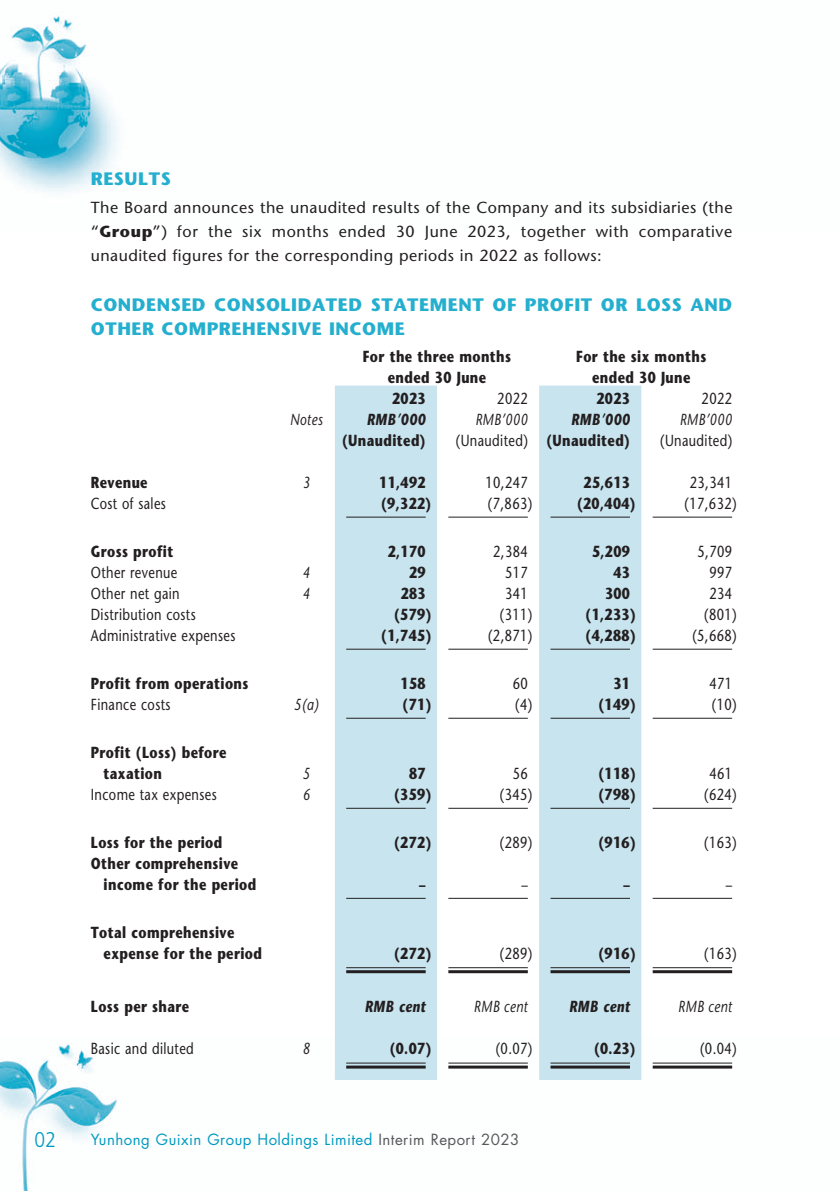
<style>
.page{position:relative;width:840px;height:1191px;background:#fff}
.page>*{position:absolute;margin:0;border:0;box-sizing:border-box;transform-origin:0 0}
.t1{font:300 21.4px "Frutiger LT Std";color:#0099bf;scale:.9 1}
.t2{font:700 18px/24px "Stone Sans Std";letter-spacing:.03em;color:#24afcf}
.t3{font:700 16px/21px "Stone Sans Std";letter-spacing:.03em;color:#231f20;scale:.8 1}
.t4{font:500 16px "Stone Sans Std";letter-spacing:.03em;color:#231f20;scale:.8 1}
.t5{font:500 16px/24px "Stone Sans Std";letter-spacing:.03em;color:#231f20;text-align:justify}
.t6{font:italic 500 16px "Stone Sans Std";letter-spacing:.03em;color:#231f20;scale:.8 1}
.t7{font:italic 700 16px "Stone Sans Std";letter-spacing:.03em;color:#231f20;scale:.8 1}
.t8{font:15px "Futura Std";letter-spacing:.03em;color:#0099bf}
.s1{font-weight:700}
.s2{color:#57585a}
</style>
<div class="page">
<img style="left:0;top:1037px;width:733px;height:154px">
<img style="left:0;top:11px;width:118px;height:181px">
<svg style="left:334px;top:385px;width:307px;height:695px;fill:#c7e4ef"></svg>
<hr style="left:346px;top:516px;width:79px;height:1px;background:#231f20">
<hr style="left:448px;top:516px;width:79px;height:1px;background:#231f20">
<hr style="left:550px;top:516px;width:79px;height:1px;background:#231f20">
<hr style="left:652px;top:516px;width:79px;height:1px;background:#231f20">
<hr style="left:346px;top:648px;width:79px;height:1px;background:#231f20">
<hr style="left:448px;top:648px;width:79px;height:1px;background:#231f20">
<hr style="left:550px;top:648px;width:79px;height:1px;background:#231f20">
<hr style="left:652px;top:648px;width:79px;height:1px;background:#231f20">
<hr style="left:346px;top:717px;width:79px;height:1px;background:#231f20">
<hr style="left:448px;top:717px;width:79px;height:1px;background:#231f20">
<hr style="left:550px;top:717px;width:79px;height:1px;background:#231f20">
<hr style="left:652px;top:717px;width:79px;height:1px;background:#231f20">
<hr style="left:346px;top:807px;width:79px;height:1px;background:#231f20">
<hr style="left:448px;top:807px;width:79px;height:1px;background:#231f20">
<hr style="left:550px;top:807px;width:79px;height:1px;background:#231f20">
<hr style="left:652px;top:807px;width:79px;height:1px;background:#231f20">
<hr style="left:346px;top:898px;width:79px;height:1px;background:#231f20">
<hr style="left:448px;top:898px;width:79px;height:1px;background:#231f20">
<hr style="left:550px;top:898px;width:79px;height:1px;background:#231f20">
<hr style="left:652px;top:898px;width:79px;height:1px;background:#231f20">
<hr style="left:346px;top:967px;width:79px;height:1px;background:#231f20">
<hr style="left:346px;top:970px;width:79px;height:3px;background:#231f20">
<hr style="left:448px;top:967px;width:79px;height:1px;background:#231f20">
<hr style="left:448px;top:970px;width:79px;height:3px;background:#231f20">
<hr style="left:550px;top:967px;width:79px;height:1px;background:#231f20">
<hr style="left:550px;top:970px;width:79px;height:3px;background:#231f20">
<hr style="left:652px;top:967px;width:79px;height:1px;background:#231f20">
<hr style="left:652px;top:970px;width:79px;height:3px;background:#231f20">
<hr style="left:346px;top:1062px;width:79px;height:1px;background:#231f20">
<hr style="left:346px;top:1065px;width:79px;height:3px;background:#231f20">
<hr style="left:448px;top:1062px;width:79px;height:1px;background:#231f20">
<hr style="left:448px;top:1065px;width:79px;height:3px;background:#231f20">
<hr style="left:550px;top:1062px;width:79px;height:1px;background:#231f20">
<hr style="left:550px;top:1065px;width:79px;height:3px;background:#231f20">
<hr style="left:652px;top:1062px;width:79px;height:1px;background:#231f20">
<hr style="left:652px;top:1065px;width:79px;height:3px;background:#231f20">
<p class="t2" style="left:91px;top:167px;width:81px">RESULTS</p>
<p class="t5" style="left:91px;top:195px;width:643px">The Board announces the unaudited results of the Company and its subsidiaries (the “<span class="s1">Group</span>”) for the six months ended 30 June 2023, together with comparative unaudited figures for the corresponding periods in 2022 as follows:</p>
<p class="t2" style="left:91px;top:292px;width:642px">CONDENSED CONSOLIDATED STATEMENT OF PROFIT OR LOSS AND<br>OTHER COMPREHENSIVE INCOME</p>
<p class="t3" style="left:363px;top:346px;width:187px;text-align:center">For the three months ended 30 June</p>
<p class="t3" style="left:576px;top:346px;width:164px;text-align:center">For the six months ended 30 June</p>
<p class="t3" style="left:392px;top:388px;width:43px">2023</p>
<p class="t4" style="left:497px;top:389px;width:40px">2022</p>
<p class="t3" style="left:596px;top:388px;width:43px">2023</p>
<p class="t4" style="left:701px;top:389px;width:40px">2022</p>
<p class="t6" style="left:290px;top:410px;width:42px">Notes</p>
<p class="t7" style="left:366px;top:409px;width:75px">RMB’000</p>
<p class="t6" style="left:475px;top:410px;width:67px">RMB’000</p>
<p class="t7" style="left:570px;top:409px;width:75px">RMB’000</p>
<p class="t6" style="left:679px;top:410px;width:67px">RMB’000</p>
<p class="t3" style="left:342px;top:430px;width:106px">(Unaudited)</p>
<p class="t4" style="left:455px;top:431px;width:219px">(Unaudited) <span class="s1">(Unaudited)</span></p>
<p class="t4" style="left:659px;top:431px;width:91px">(Unaudited)</p>
<p class="t3" style="left:91px;top:472px;width:72px">Revenue</p>
<p class="t6" style="left:302px;top:473px;width:11px">3</p>
<p class="t3" style="left:379px;top:472px;width:59px">11,492</p>
<p class="t4" style="left:485px;top:473px;width:54px">10,247</p>
<p class="t3" style="left:583px;top:472px;width:59px">25,613</p>
<p class="t4" style="left:689px;top:473px;width:54px">23,341</p>
<p class="t4" style="left:91px;top:494px;width:95px">Cost of sales</p>
<p class="t3" style="left:381px;top:493px;width:64px">(9,322)</p>
<p class="t4" style="left:487px;top:494px;width:57px">(7,863)</p>
<p class="t3" style="left:576px;top:493px;width:75px">(20,404)</p>
<p class="t4" style="left:684px;top:494px;width:67px">(17,632)</p>
<p class="t3" style="left:91px;top:541px;width:105px">Gross profit</p>
<p class="t3" style="left:387px;top:541px;width:49px">2,170</p>
<p class="t4" style="left:493px;top:542px;width:45px">2,384</p>
<p class="t3" style="left:591px;top:541px;width:49px">5,209</p>
<p class="t4" style="left:697px;top:542px;width:45px">5,709</p>
<p class="t4" style="left:91px;top:563px;width:110px">Other revenue</p>
<p class="t6" style="left:302px;top:563px;width:11px">4</p>
<p class="t3" style="left:409px;top:562px;width:22px">29</p>
<p class="t4" style="left:504px;top:563px;width:30px">517</p>
<p class="t3" style="left:613px;top:562px;width:22px">43</p>
<p class="t4" style="left:709px;top:563px;width:30px">997</p>
<p class="t4" style="left:91px;top:584px;width:113px">Other net gain</p>
<p class="t6" style="left:302px;top:584px;width:11px">4</p>
<p class="t3" style="left:400px;top:583px;width:33px">283</p>
<p class="t4" style="left:504px;top:584px;width:30px">341</p>
<p class="t3" style="left:604px;top:583px;width:33px">300</p>
<p class="t4" style="left:709px;top:584px;width:30px">234</p>
<p class="t4" style="left:91px;top:605px;width:132px">Distribution costs</p>
<p class="t3" style="left:394px;top:604px;width:48px">(579)</p>
<p class="t4" style="left:499px;top:605px;width:42px">(311)</p>
<p class="t3" style="left:585px;top:604px;width:64px">(1,233)</p>
<p class="t4" style="left:703px;top:605px;width:42px">(801)</p>
<p class="t4" style="left:91px;top:626px;width:182px">Administrative expenses</p>
<p class="t3" style="left:381px;top:625px;width:64px">(1,745)</p>
<p class="t4" style="left:488px;top:626px;width:57px">(2,871)</p>
<p class="t3" style="left:585px;top:625px;width:64px">(4,288)</p>
<p class="t4" style="left:692px;top:626px;width:57px">(5,668)</p>
<p class="t3" style="left:91px;top:673px;width:198px">Profit from operations</p>
<p class="t3" style="left:400px;top:673px;width:33px">158</p>
<p class="t4" style="left:512px;top:674px;width:20px">60</p>
<p class="t3" style="left:613px;top:673px;width:22px">31</p>
<p class="t4" style="left:709px;top:674px;width:30px">471</p>
<p class="t4" style="left:91px;top:695px;width:101px">Finance costs</p>
<p class="t6" style="left:294px;top:695px;width:32px">5(a)</p>
<p class="t3" style="left:402px;top:694px;width:37px">(71)</p>
<p class="t4" style="left:515px;top:695px;width:23px">(4)</p>
<p class="t3" style="left:598px;top:694px;width:48px">(149)</p>
<p class="t4" style="left:711px;top:695px;width:33px">(10)</p>
<p class="t3" style="left:104px;top:742px;width:155px;text-indent:-13px">Profit (Loss) before taxation</p>
<p class="t6" style="left:302px;top:764px;width:11px">5</p>
<p class="t3" style="left:409px;top:763px;width:22px">87</p>
<p class="t4" style="left:512px;top:764px;width:20px">56</p>
<p class="t3" style="left:598px;top:763px;width:48px">(118)</p>
<p class="t4" style="left:709px;top:764px;width:30px">461</p>
<p class="t4" style="left:91px;top:785px;width:159px">Income tax expenses</p>
<p class="t6" style="left:302px;top:785px;width:11px">6</p>
<p class="t3" style="left:394px;top:784px;width:48px">(359)</p>
<p class="t4" style="left:499px;top:785px;width:42px">(345)</p>
<p class="t3" style="left:598px;top:784px;width:48px">(798)</p>
<p class="t4" style="left:703px;top:785px;width:42px">(624)</p>
<p class="t3" style="left:91px;top:832px;width:166px">Loss for the period</p>
<p class="t3" style="left:394px;top:832px;width:48px">(272)</p>
<p class="t4" style="left:499px;top:833px;width:42px">(289)</p>
<p class="t3" style="left:598px;top:832px;width:48px">(916)</p>
<p class="t4" style="left:703px;top:833px;width:42px">(163)</p>
<p class="t3" style="left:104px;top:853px;width:192px;text-indent:-13px">Other comprehensive income for the period</p>
<p class="t3" style="left:419px;top:874px;width:9px">–</p>
<p class="t4" style="left:521px;top:875px;width:10px">–</p>
<p class="t3" style="left:623px;top:874px;width:10px">–</p>
<p class="t4" style="left:725px;top:875px;width:10px">–</p>
<p class="t3" style="left:104px;top:922px;width:199px;text-indent:-13px">Total comprehensive expense for the period</p>
<p class="t3" style="left:394px;top:943px;width:48px">(272)</p>
<p class="t4" style="left:499px;top:944px;width:42px">(289)</p>
<p class="t3" style="left:598px;top:943px;width:48px">(916)</p>
<p class="t4" style="left:703px;top:944px;width:42px">(163)</p>
<p class="t3" style="left:91px;top:996px;width:124px">Loss per share</p>
<p class="t7" style="left:364px;top:997px;width:78px">RMB cent</p>
<p class="t6" style="left:473px;top:997px;width:69px">RMB cent</p>
<p class="t7" style="left:568px;top:997px;width:78px">RMB cent</p>
<p class="t6" style="left:677px;top:997px;width:69px">RMB cent</p>
<p class="t4" style="left:91px;top:1039px;width:130px">Basic and diluted</p>
<p class="t6" style="left:302px;top:1039px;width:11px">8</p>
<p class="t3" style="left:389px;top:1038px;width:54px">(0.07)</p>
<p class="t4" style="left:495px;top:1039px;width:47px">(0.07)</p>
<p class="t3" style="left:593px;top:1038px;width:54px">(0.23)</p>
<p class="t4" style="left:699px;top:1039px;width:47px">(0.04)</p>
<h1 class="t1" style="left:35px;top:1127px;width:25px">02</h1>
<p class="t8" style="left:91px;top:1130px;width:430px">Yunhong Guixin Group Holdings Limited <span class="s2">Interim Report 2023</span></p>
</div>
